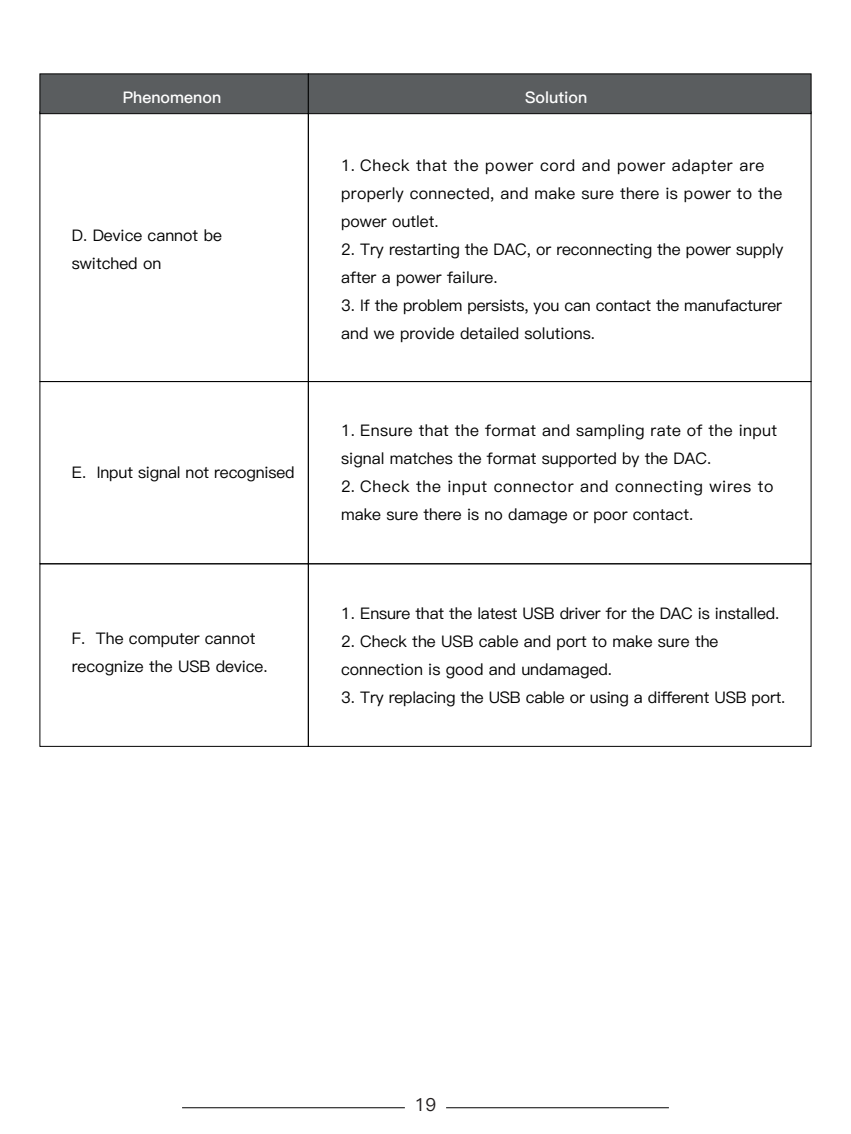
<style>
.page{position:relative;width:851px;height:1134px;background:#fff}
.page>*{position:absolute;margin:0;border:0;box-sizing:border-box;transform-origin:0 0}
.t1{font:18px "Ping Fang SC Medium";color:#231f20}
.t2{font:16px/28px "Ping Fang SC Medium";color:#030303}
.t3{font:16px/28px "Ping Fang SC Medium";letter-spacing:.02em;color:#030303}
.t4{font:16px/28px "Ping Fang SC Medium";letter-spacing:.04em;color:#030303}
.t5{font:16px "Ping Fang SC Bold";color:#fff}
</style>
<div class="page">
<div style="left:39px;top:381px;width:270px;height:183px;border:1px solid #030303"></div>
<div style="left:308px;top:381px;width:503px;height:183px;border:1px solid #030303"></div>
<div style="left:39px;top:563px;width:270px;height:184px;border:1px solid #030303"></div>
<div style="left:308px;top:563px;width:503px;height:184px;border:1px solid #030303"></div>
<div style="left:39px;top:73px;width:270px;height:41px;background:#5a5d5f;border:1px solid #030303"></div>
<div style="left:308px;top:73px;width:503px;height:41px;background:#5a5d5f;border:1px solid #030303"></div>
<hr style="left:182px;top:1107px;width:223px;height:1px;background:#030303">
<hr style="left:446px;top:1107px;width:222px;height:1px;background:#030303">
<p class="t5" style="left:123px;top:87px;width:100px">Phenomenon</p>
<p class="t5" style="left:525px;top:87px;width:63px">Solution</p>
<p class="t2" style="left:72px;top:222px;width:152px">D. Device cannot be switched on</p>
<p class="t2" style="left:72px;top:458px;width:224px">E. Input signal not recognised</p>
<p class="t2" style="left:72px;top:625px;width:197px">F. The computer cannot recognize the USB device.</p>
<p class="t3" style="left:341px;top:152px;width:442px">1. Check that the power cord and power adapter are properly connected, and make sure there is power to the power outlet.</p>
<p class="t2" style="left:341px;top:236px;width:443px">2. Try restarting the DAC, or reconnecting the power supply after a power failure.</p>
<p class="t2" style="left:341px;top:292px;width:442px">3. If the problem persists, you can contact the manufacturer and we provide detailed solutions.</p>
<p class="t3" style="left:341px;top:416px;width:437px">1. Ensure that the format and sampling rate of the input signal matches the format supported by the DAC.</p>
<p class="t4" style="left:341px;top:472px;width:433px">2. Check the input connector and connecting wires to make sure there is no damage or poor contact.</p>
<p class="t2" style="left:341px;top:599px;width:439px">1. Ensure that the latest USB driver for the DAC is installed.</p>
<p class="t2" style="left:341px;top:627px;width:379px">2. Check the USB cable and port to make sure the connection is good and undamaged.</p>
<p class="t2" style="left:341px;top:683px;width:445px">3. Try replacing the USB cable or using a different USB port.</p>
<p class="t1" style="left:414px;top:1094px;width:23px">19</p>
</div>
